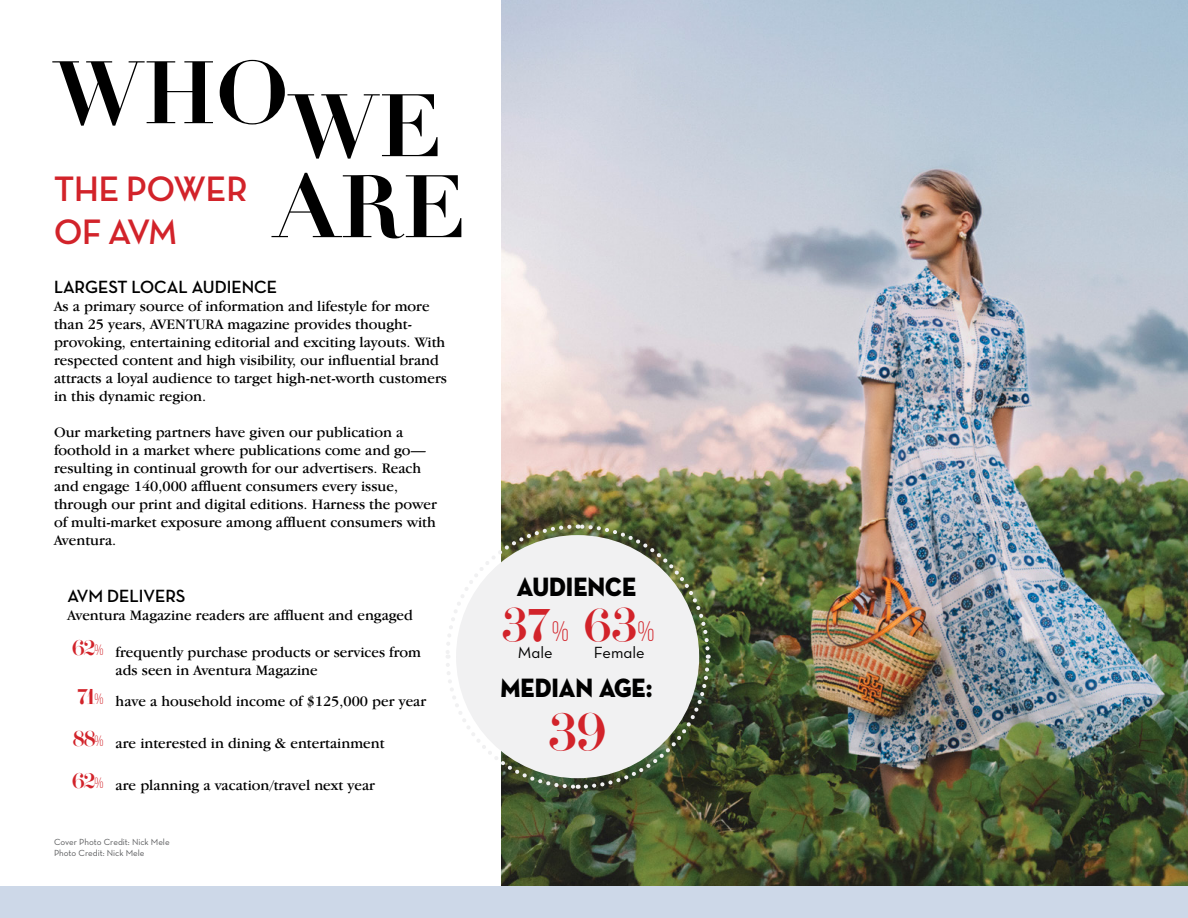
<style>
.page{position:relative;width:1188px;height:918px;background:#fff}
.page>*{position:absolute;margin:0;border:0;box-sizing:border-box;transform-origin:0 0}
.t1{font:700 87px/114px "Didot LT Pro";color:#000;text-align:right}
.t2{font:46.5px "Didi Font";color:#d2232a}
.t3{font:42px "Didi Font";color:#d2232a}
.t4{font:36px/43.2px "Neutra Disp Bold Alt";color:#d2232a}
.t5{font:27px "Neutra Disp Titling";color:#000;scale:.9 1}
.t6{font:700 18px "Neutra Disp";color:#000}
.t7{font:16.5px "Neutra Text Book Alt";color:#000}
.t8{font:15px/18px "Garamond IT Cby BT";color:#000}
.t9{font:9px/10.8px "Neutra Text";color:#58595b}
.s1{font-family:"Didi Font";font-size:19.5px;color:#d2232a}
.s2{font-family:"Bebas Neue";color:#d2232a}
.s3{font-family:"Bebas Neue";font-size:28.2px}
</style>
<div class="page">
<img style="left:501px;top:0;width:687px;height:887px">
<svg style="left:446px;top:522px;width:266px;height:269px"></svg>
<div style="left:456px;top:535px;width:243px;height:243px;background:#f1f1f2;border-radius:50%"></div>
<div style="left:0;top:887px;width:1188px;height:31px;background:#cdd8e8"></div>
<h1 class="t1" style="left:53px;top:37px;width:414px">WHOWE<br>ARE</h1>
<h3 class="t4" style="left:54px;top:168px;width:195px">THE POWER<br>OF AVM</h3>
<p class="t6" style="left:54px;top:277px;width:225px">LARGEST LOCAL AUDIENCE</p>
<p class="t8" style="left:54px;top:297px;width:395px">As a primary source of information and lifestyle for more than 25 years, AVENTURA magazine provides thought&shy;provoking, entertaining editorial and exciting layouts. With respected content and high visibility, our influential brand attracts a loyal audience to target high-net-worth customers in this dynamic region.</p>
<p class="t8" style="left:54px;top:423px;width:385px">Our marketing partners have given our publication a foothold in a market where publications come and go— resulting in continual growth for our advertisers. Reach and engage 140,000 affluent consumers every issue, through our print and digital editions. Harness the power of multi-market exposure among affluent consumers with Aventura.</p>
<p class="t6" style="left:68px;top:586px;width:119px">AVM DELIVERS</p>
<p class="t8" style="left:68px;top:606px;width:347px">Aventura Magazine readers are affluent and engaged</p>
<p class="t8" style="left:116px;top:643px;width:307px;text-indent:-44px"><span class="s1">62</span><span class="s2">%</span> frequently purchase products or services from ads seen in Aventura Magazine</p>
<p class="t8" style="left:77px;top:691px;width:350px"><span class="s1">71</span><span class="s2">%</span> have a household income of $125,000 per year</p>
<p class="t8" style="left:73px;top:733px;width:313px"><span class="s1">88</span><span class="s2">%</span> are interested in dining &amp; entertainment</p>
<p class="t8" style="left:72px;top:775px;width:304px"><span class="s1">62</span><span class="s2">%</span> are planning a vacation/travel next year</p>
<p class="t9" style="left:54px;top:837px;width:117px">Cover Photo Credit: Nick Mele<br>Photo Credit: Nick Mele</p>
<h3 class="t5" style="left:517px;top:570px;width:134px">AUDIENCE</h3>
<h3 class="t3" style="left:502px;top:600px;width:154px">37<span class="s3">%</span> 63<span class="s3">%</span></h3>
<p class="t7" style="left:518px;top:642px;width:36px">Male</p>
<p class="t7" style="left:594px;top:642px;width:52px">Female</p>
<h3 class="t5" style="left:501px;top:671px;width:170px">MEDIAN AGE:</h3>
<h2 class="t2" style="left:548px;top:705px;width:59px">39</h2>
</div>
